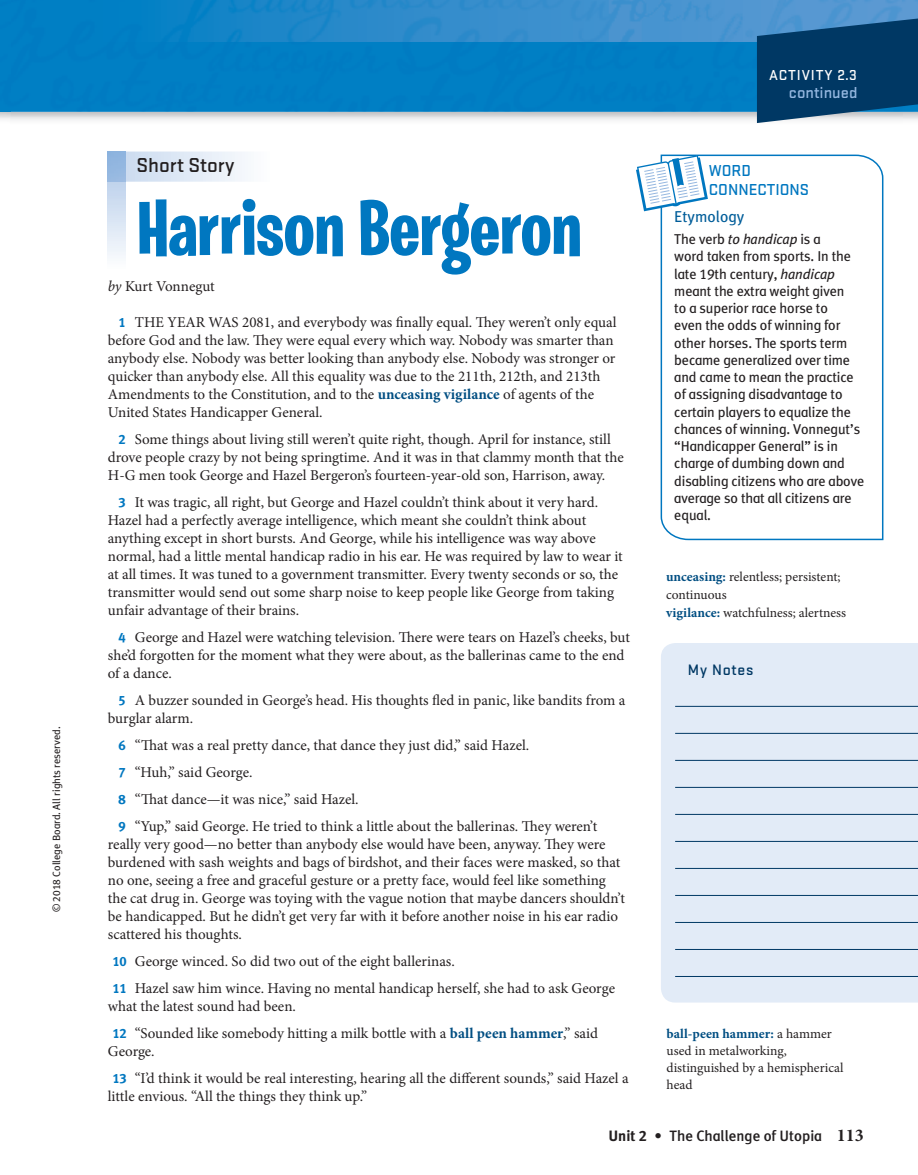
<style>
.page{position:relative;width:918px;height:1175px;background:#fff}
.page>*{position:absolute;margin:0;border:0;box-sizing:border-box;transform-origin:0 0}
.t1{font:700 78px "Burbank Big Condensed";color:#0077c0}
.t2{font:500 21px "Stratum 2";color:#231f20}
.t3{font:500 16.5px/18px "Stratum 2";color:#0077c0}
.t4{font:500 16.5px "Stratum 2";color:#94b7e0}
.t5{font:15.75px "OPT Meta Plus";color:#005d99}
.t6{font:500 15.75px "Stratum 2";letter-spacing:.05em;color:#003864}
.t7{font:15px/18px "Minion Pro";color:#231f20}
.t8{font:500 15px "OPT Meta Plus";color:#231f20}
.t9{font:500 15px "Stratum 2";letter-spacing:.06em;color:#fff}
.t10{font:14.25px/17.2px "OPT Meta Plus";letter-spacing:-.01em;color:#231f20}
.t11{font:13.5px/17.2px "Minion Pro";color:#231f20}
.t12{font:10.5px "OPT Meta Plus";color:#231f20}
.s1{font-style:italic}
.s2{font-family:"OPT Meta Plus";font-weight:700;font-size:13.5px;color:#0077c0}
.s3{font-weight:700;color:#004e82}
.s4{font-weight:700}
.s5{font-family:"Minion Pro";font-weight:700;font-size:18px}
</style>
<div class="page">
<img style="left:10px;top:111px;width:747px;height:12px">
<div style="left:10px;top:0;width:747px;height:111px;background:#007fc4"></div>
<img style="left:0;top:111px;width:10px;height:8px">
<img style="left:1px;top:0;width:9px;height:111px">
<svg style="left:0;top:0;width:1px;height:111px"></svg>
<img style="left:94px;top:0;width:824px;height:42px">
<svg style="left:757px;top:16px;width:161px;height:107px;background:#194f7a"></svg>
<svg style="left:108px;top:151px;width:137px;height:31px"></svg>
<div style="left:108px;top:182px;width:18px;height:86px;background:linear-gradient(to bottom,#bfd3ec,#fbfdfe)"></div>
<img style="left:108px;top:152px;width:18px;height:30px">
<div style="left:661px;top:643px;width:257px;height:359px;background:#e2ebf7"></div>
<hr style="left:675px;top:706px;width:243px;height:1px;background:#003864">
<hr style="left:675px;top:733px;width:243px;height:1px;background:#003864">
<hr style="left:675px;top:760px;width:243px;height:1px;background:#003864">
<hr style="left:675px;top:787px;width:243px;height:1px;background:#003864">
<hr style="left:675px;top:814px;width:243px;height:1px;background:#003864">
<hr style="left:675px;top:841px;width:243px;height:1px;background:#003864">
<hr style="left:675px;top:868px;width:243px;height:1px;background:#003864">
<hr style="left:675px;top:895px;width:243px;height:1px;background:#003864">
<hr style="left:675px;top:922px;width:243px;height:1px;background:#003864">
<hr style="left:675px;top:949px;width:243px;height:1px;background:#003864">
<hr style="left:675px;top:976px;width:243px;height:1px;background:#003864">
<svg style="left:660px;top:154px;width:224px;height:387px"></svg>
<svg style="left:636px;top:155px;width:72px;height:56px"></svg>
<p class="t12" style="left:52px;top:912px;width:187px;rotate:-90deg">© 2018 College Board. All rights reserved.</p>
<h2 class="t2" style="left:136px;top:158px;width:100px">Short Story</h2>
<h1 class="t1" style="left:137px;top:201px;width:446px">Harrison Bergeron</h1>
<p class="t7" style="left:108px;top:278px;width:108px"><span class="s1">by</span> Kurt Vonnegut</p>
<p class="t7" style="left:108px;top:314px;width:510px;text-indent:10px"><span class="s2">1</span> THE YEAR WAS 2081, and everybody was finally equal. They weren’t only equal before God and the law. They were equal every which way. Nobody was smarter than anybody else. Nobody was better looking than anybody else. Nobody was stronger or quicker than anybody else. All this equality was due to the 211th, 212th, and 213th Amendments to the Constitution, and to the <span class="s3">unceasing vigilance</span> of agents of the United States Handicapper General.</p>
<p class="t7" style="left:108px;top:431px;width:518px;text-indent:10px"><span class="s2">2</span> Some things about living still weren’t quite right, though. April for instance, still drove people crazy by not being springtime. And it was in that clammy month that the<br>H-G men took George and Hazel Bergeron’s fourteen-year-old son, Harrison, away.</p>
<p class="t7" style="left:108px;top:494px;width:517px;text-indent:10px"><span class="s2">3</span> It was tragic, all right, but George and Hazel couldn’t think about it very hard.<br>Hazel had a perfectly average intelligence, which meant she couldn’t think about anything except in short bursts. And George, while his intelligence was way above normal, had a little mental handicap radio in his ear. He was required by law to wear it at all times. It was tuned to a government transmitter. Every twenty seconds or so, the transmitter would send out some sharp noise to keep people like George from taking unfair advantage of their brains.</p>
<p class="t7" style="left:108px;top:629px;width:524px;text-indent:10px"><span class="s2">4</span> George and Hazel were watching television. There were tears on Hazel’s cheeks, but she’d forgotten for the moment what they were about, as the ballerinas came to the end of a dance.</p>
<p class="t7" style="left:108px;top:692px;width:519px;text-indent:10px"><span class="s2">5</span> A buzzer sounded in George’s head. His thoughts fled in panic, like bandits from a burglar alarm.</p>
<p class="t7" style="left:118px;top:733px;width:480px;line-height:27px"><span class="s2">6</span> “That was a real pretty dance, that dance they just did,” said Hazel.<br><span class="s2">7</span> “Huh,” said George.<br><span class="s2">8</span> “That dance—it was nice,” said Hazel.<br><span class="s2">9</span> “Yup,” said George. He tried to think a little about the ballerinas. They weren’t</p>
<p class="t7" style="left:108px;top:836px;width:519px">really very good—no better than anybody else would have been, anyway. They were burdened with sash weights and bags of birdshot, and their faces were masked, so that no one, seeing a free and graceful gesture or a pretty face, would feel like something the cat drug in. George was toying with the vague notion that maybe dancers shouldn’t be handicapped. But he didn’t get very far with it before another noise in his ear radio scattered his thoughts.</p>
<p class="t7" style="left:112px;top:949px;width:504px;line-height:27px"><span class="s2">10</span> George winced. So did two out of the eight ballerinas.<br><span class="s2">11</span> Hazel saw him wince. Having no mental handicap herself, she had to ask George</p>
<p class="t7" style="left:112px;top:994px;width:487px;line-height:27px;text-indent:-4px">what the latest sound had been.<br><span class="s2">12</span> “Sounded like somebody hitting a milk bottle with a <span class="s3">ball peen hammer</span>,” said</p>
<p class="t7" style="left:112px;top:1039px;width:518px;line-height:27px;text-indent:-4px">George.<br><span class="s2">13</span> “I’d think it would be real interesting, hearing all the different sounds,” said Hazel a</p>
<p class="t7" style="left:108px;top:1088px;width:261px">little envious. “All the things they think up.”</p>
<p class="t9" style="left:769px;top:70px;width:89px">ACTIVITY 2.3</p>
<p class="t4" style="left:789px;top:87px;width:70px">continued</p>
<p class="t3" style="left:709px;top:163px;width:102px">WORD<br>CONNECTIONS</p>
<p class="t5" style="left:674px;top:211px;width:71px">Etymology</p>
<p class="t10" style="left:674px;top:232px;width:192px">The verb <span class="s1">to handicap</span> is a<br>word taken from sports. In the late 19th century, <span class="s1">handicap </span>meant the extra weight given<br>to a superior race horse to<br>even the odds of winning for other horses. The sports term became generalized over time and came to mean the practice of assigning disadvantage to certain players to equalize the chances of winning. Vonnegut’s “Handicapper General” is in charge of dumbing down and disabling citizens who are above average so that all citizens are equal.</p>
<p class="t11" style="left:666px;top:569px;width:176px"><span class="s3">unceasing:</span> relentless; persistent; continuous</p>
<p class="t11" style="left:666px;top:605px;width:182px"><span class="s3">vigilance:</span> watchfulness; alertness</p>
<p class="t6" style="left:688px;top:664px;width:67px">My Notes</p>
<p class="t11" style="left:667px;top:1025px;width:178px"><span class="s3">ball-peen hammer:</span> a hammer used in metalworking, distinguished by a hemispherical head</p>
<p class="t8" style="left:608px;top:1130px;width:257px"><span class="s4">Unit 2 •</span> The Challenge of Utopia <span class="s5">113</span></p>
</div>
